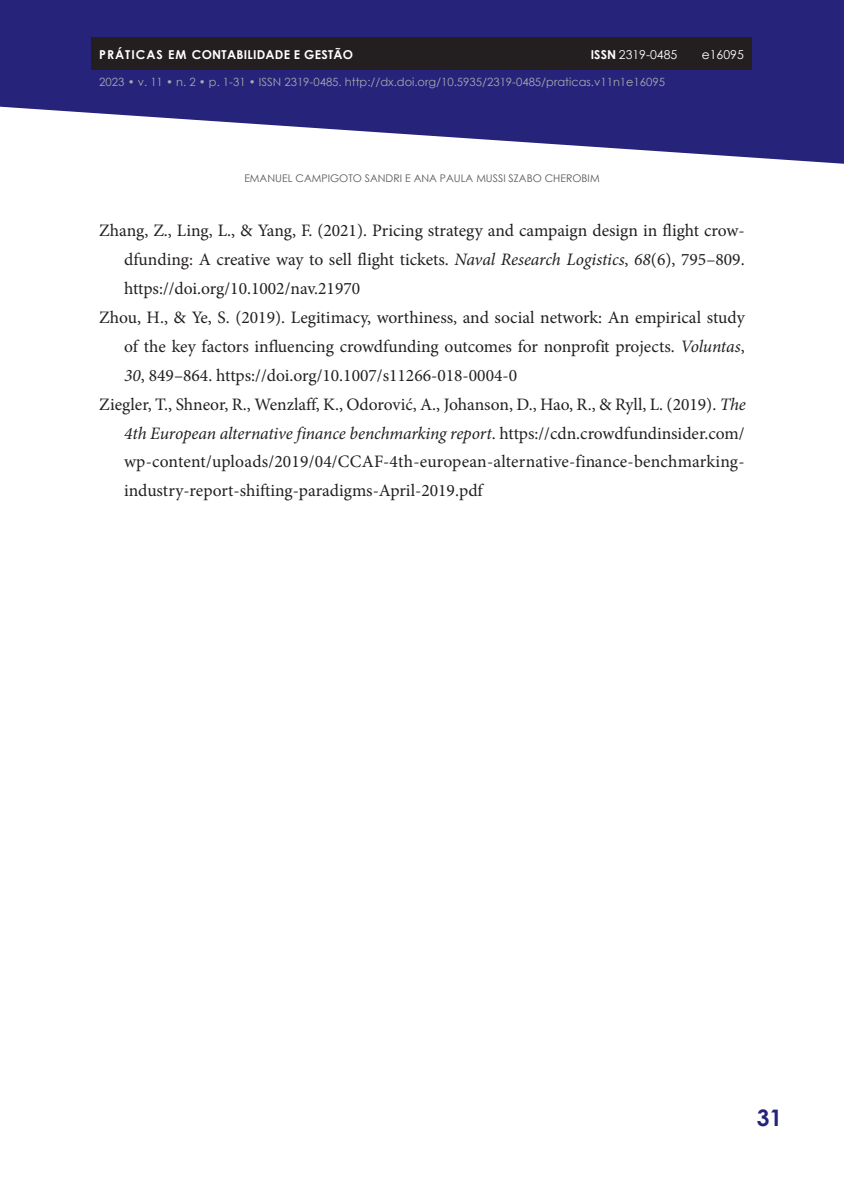
<style>
.page{position:relative;width:844px;height:1191px;background:#fff}
.page>*{position:absolute;margin:0;border:0;box-sizing:border-box;transform-origin:0 0}
.t1{font:700 22.75px "Century Gothic";color:#26237b}
.t2{font:17.5px "Minion Pro";color:#231f20}
.t3{font:italic 17.5px "Minion Pro";letter-spacing:-.01em;color:#231f20}
.t4{font:700 12.25px "Century Gothic";letter-spacing:.02em;color:#fff}
.t5{font:12.25px "Century Gothic";color:#fff}
.t6{font:11.38px "Century Gothic";color:#a8a9ad}
.t7{font:10.5px "Century Gothic";color:#57585a}
.s1{font-weight:700}
.s2{font-style:italic}
.s3{font-style:normal}
</style>
<div class="page">
<svg style="left:0;top:0;width:843px;height:164px;fill:#26237b"></svg>
<div style="left:92px;top:37px;width:660px;height:33px;background:#231f20"></div>
<p class="t4" style="left:99px;top:45px;width:255px">PRÁTICAS EM CONTABILIDADE E GESTÃO</p>
<p class="t5" style="left:590px;top:46px;width:88px"><span class="s1">ISSN</span> 2319-0485</p>
<p class="t5" style="left:701px;top:46px;width:43px">e16095</p>
<p class="t6" style="left:99px;top:74px;width:567px">2023 • v. 11 • n. 2 • p. 1-31 • ISSN 2319-0485. http://dx.doi.org/10.5935/2319-0485/praticas.v11n1e16095</p>
<p class="t7" style="left:244px;top:171px;width:357px">EMANUEL CAMPIGOTO SANDRI E ANA PAULA MUSSI SZABO CHEROBIM</p>
<p class="t2" style="left:99px;top:219px;width:646px">Zhang, Z., Ling, L., &amp; Yang, F. (2021). Pricing strategy and campaign design in flight crow-</p>
<p class="t2" style="left:124px;top:248px;width:622px">dfunding: A creative way to sell flight tickets. <span class="s2">Naval Research Logistics</span>, <span class="s2">68</span>(6), 795–809.</p>
<p class="t2" style="left:124px;top:277px;width:237px">https://doi.org/10.1002/nav.21970</p>
<p class="t2" style="left:99px;top:306px;width:646px">Zhou, H., &amp; Ye, S. (2019). Legitimacy, worthiness, and social network: An empirical study</p>
<p class="t2" style="left:124px;top:334px;width:622px">of the key factors influencing crowdfunding outcomes for nonprofit projects. <span class="s2">Voluntas</span>,</p>
<p class="t2" style="left:124px;top:363px;width:394px"><span class="s2">30</span>, 849–864. https://doi.org/10.1007/s11266-018-0004-0</p>
<p class="t2" style="left:99px;top:392px;width:648px">Ziegler, T., Shneor, R., Wenzlaff, K., Odorović, A., Johanson, D., Hao, R., &amp; Ryll, L. (2019). <span class="s2">The</span></p>
<p class="t3" style="left:124px;top:421px;width:622px">4th European alternative finance benchmarking report<span class="s3">. https://cdn.crowdfundinsider.com/</span></p>
<p class="t2" style="left:124px;top:450px;width:621px">wp-content/uploads/2019/04/CCAF-4th-european-alternative-finance-benchmarking-</p>
<p class="t2" style="left:124px;top:479px;width:360px">industry-report-shifting-paradigms-April-2019.pdf</p>
<h1 class="t1" style="left:756px;top:1100px;width:27px">31</h1>
</div>
